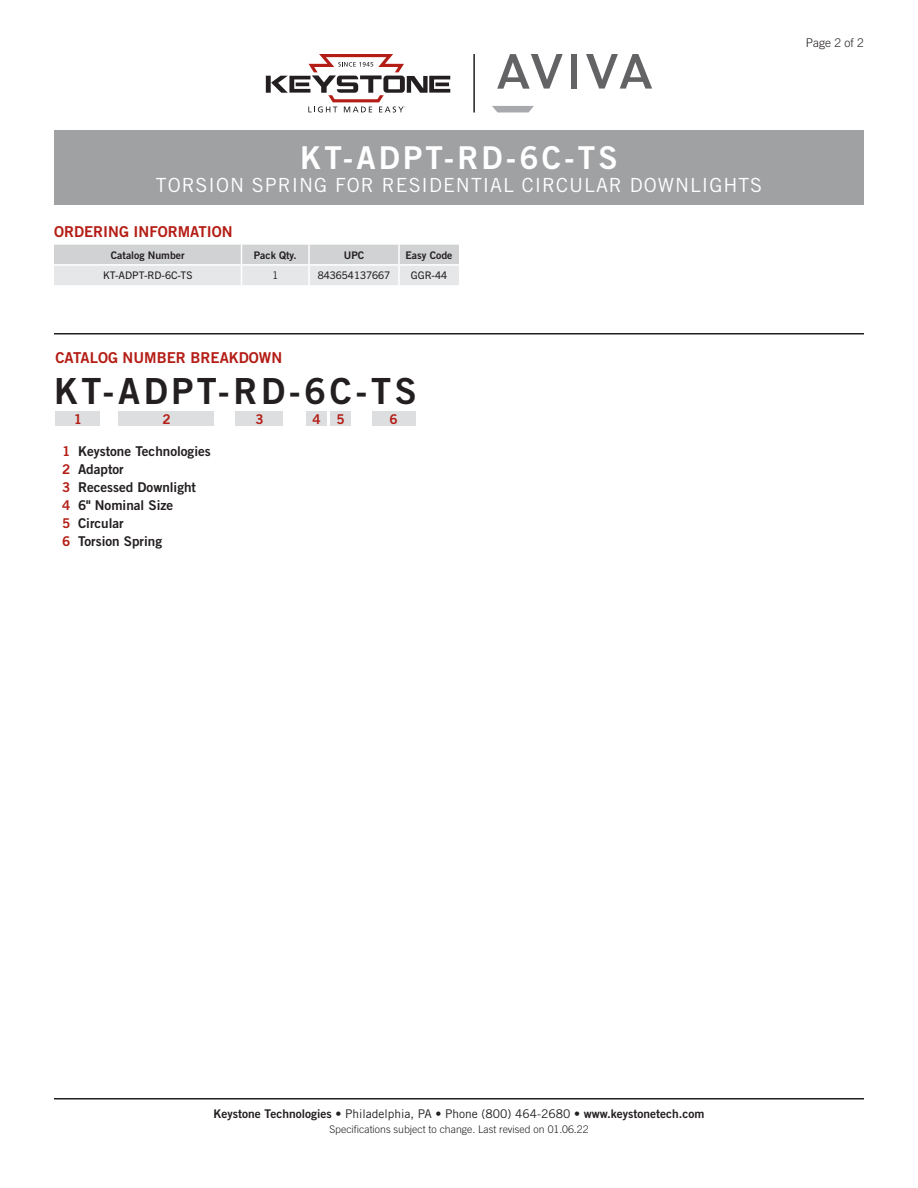
<style>
.page{position:relative;width:918px;height:1188px;background:#fff}
.page>*{position:absolute;margin:0;border:0;box-sizing:border-box;transform-origin:0 0}
.CatalogNumber{font:36px "Trade Gothic Bold Two";letter-spacing:.1em;color:#231f20}
.t1{font:31.5px "Trade Gothic Bold Two";letter-spacing:.1em;color:#fff}
.SubTitle{font:19.5px "Trade Gothic";letter-spacing:.05em;color:#fff}
.Heading_01{font:15px "Trade Gothic Bold Two";color:#b41d15}
.Catalog_Key{font:13.5px "Trade Gothic Bold Two";color:#231f20}
.Catalog_BarNumber{font:13.5px "Trade Gothic Bold Two";color:#b41d15}
.t2{font:12px "Trade Gothic Bold Two";color:#231f20}
.Page{font:300 12px "Trade Gothic";color:#231f20}
.Rev{font:300 10.5px "Trade Gothic";color:#231f20}
.Table_Text{font:10.5px "Trade Gothic Next LT Pro";color:#231f20}
.Table_Header{font:10.5px "Trade Gothic Bold Two";color:#231f20}
.Table_Text-2{font:10.5px "Trade Gothic";color:#231f20}
.s1{color:#b41d15}
.s2{font-family:"Trade Gothic"}
</style>
<div class="page">
<hr style="left:54px;top:1098px;width:810px;height:2px;background:#231f20">
<hr style="left:54px;top:333px;width:810px;height:1px;background:#231f20">
<div style="left:56px;top:411px;width:44px;height:15px;background:#dddee0"></div>
<div style="left:236px;top:411px;width:48px;height:15px;background:#dddee0"></div>
<div style="left:372px;top:411px;width:44px;height:15px;background:#dddee0"></div>
<div style="left:330px;top:411px;width:21px;height:15px;background:#dddee0"></div>
<div style="left:306px;top:411px;width:21px;height:15px;background:#dddee0"></div>
<div style="left:118px;top:411px;width:96px;height:15px;background:#dddee0"></div>
<svg style="left:54px;top:244px;width:405px;height:41px;background:#dddee0"></svg>
<div style="left:54px;top:130px;width:810px;height:75px;background:#a0a1a3"></div>
<hr style="left:473px;top:54px;width:2px;height:58px;background:#231f20">
<svg style="left:266px;top:54px;width:184px;height:58px"></svg>
<svg style="left:497px;top:54px;width:66px;height:35px"></svg>
<div style="left:571px;top:54px;width:6px;height:35px;background:#636366"></div>
<svg style="left:586px;top:54px;width:66px;height:35px"></svg>
<svg style="left:492px;top:106px;width:42px;height:6px"></svg>
<p class="t1" style="left:300px;top:138px;width:319px">KT-ADPT-RD-6C-TS</p>
<p class="SubTitle" style="left:156px;top:173px;width:608px">TORSION SPRING FOR RESIDENTIAL CIRCULAR DOWNLIGHTS</p>
<p class="Heading_01" style="left:54px;top:222px;width:180px">ORDERING INFORMATION</p>
<p class="Table_Header" style="left:111px;top:248px;width:75px">Catalog Number</p>
<p class="Table_Header" style="left:254px;top:248px;width:44px">Pack Qty.</p>
<p class="Table_Header" style="left:344px;top:248px;width:22px">UPC</p>
<p class="Table_Header" style="left:406px;top:248px;width:48px">Easy Code</p>
<p class="Table_Text" style="left:103px;top:268px;width:91px">KT-ADPT-RD-6C-TS</p>
<p class="Table_Text-2" style="left:272px;top:269px;width:8px">1</p>
<p class="Table_Text" style="left:318px;top:268px;width:74px">843654137667</p>
<p class="Table_Text" style="left:411px;top:268px;width:38px">GGR-44</p>
<p class="Heading_01" style="left:56px;top:348px;width:228px">CATALOG NUMBER BREAKDOWN</p>
<p class="CatalogNumber" style="left:54px;top:369px;width:364px">KT-ADPT-RD-6C-TS</p>
<p class="Catalog_BarNumber" style="left:74px;top:411px;width:10px">1</p>
<p class="Catalog_BarNumber" style="left:162px;top:411px;width:10px">2</p>
<p class="Catalog_BarNumber" style="left:255px;top:411px;width:10px">3</p>
<p class="Catalog_BarNumber" style="left:312px;top:411px;width:10px">4</p>
<p class="Catalog_BarNumber" style="left:336px;top:411px;width:10px">5</p>
<p class="Catalog_BarNumber" style="left:390px;top:411px;width:10px">6</p>
<p class="Catalog_Key" style="left:62px;top:443px;width:150px"><span class="s1">1</span> Keystone Technologies</p>
<p class="Catalog_Key" style="left:62px;top:461px;width:63px"><span class="s1">2</span> Adaptor</p>
<p class="Catalog_Key" style="left:62px;top:479px;width:135px"><span class="s1">3</span> Recessed Downlight</p>
<p class="Catalog_Key" style="left:62px;top:497px;width:112px"><span class="s1">4</span> 6" Nominal Size</p>
<p class="Catalog_Key" style="left:62px;top:515px;width:63px"><span class="s1">5</span> Circular</p>
<p class="Catalog_Key" style="left:62px;top:533px;width:101px"><span class="s1">6</span> Torsion Spring</p>
<p class="Page" style="left:806px;top:36px;width:60px">Page 2 of 2</p>
<p class="t2" style="left:214px;top:1106px;width:492px">Keystone Technologies <span class="s2">• Philadelphia, PA • Phone (800) 464-2680 •</span> www.keystonetech.com</p>
<p class="Rev" style="left:329px;top:1123px;width:261px">Specifications subject to change. Last revised on 01.06.22</p>
</div>
